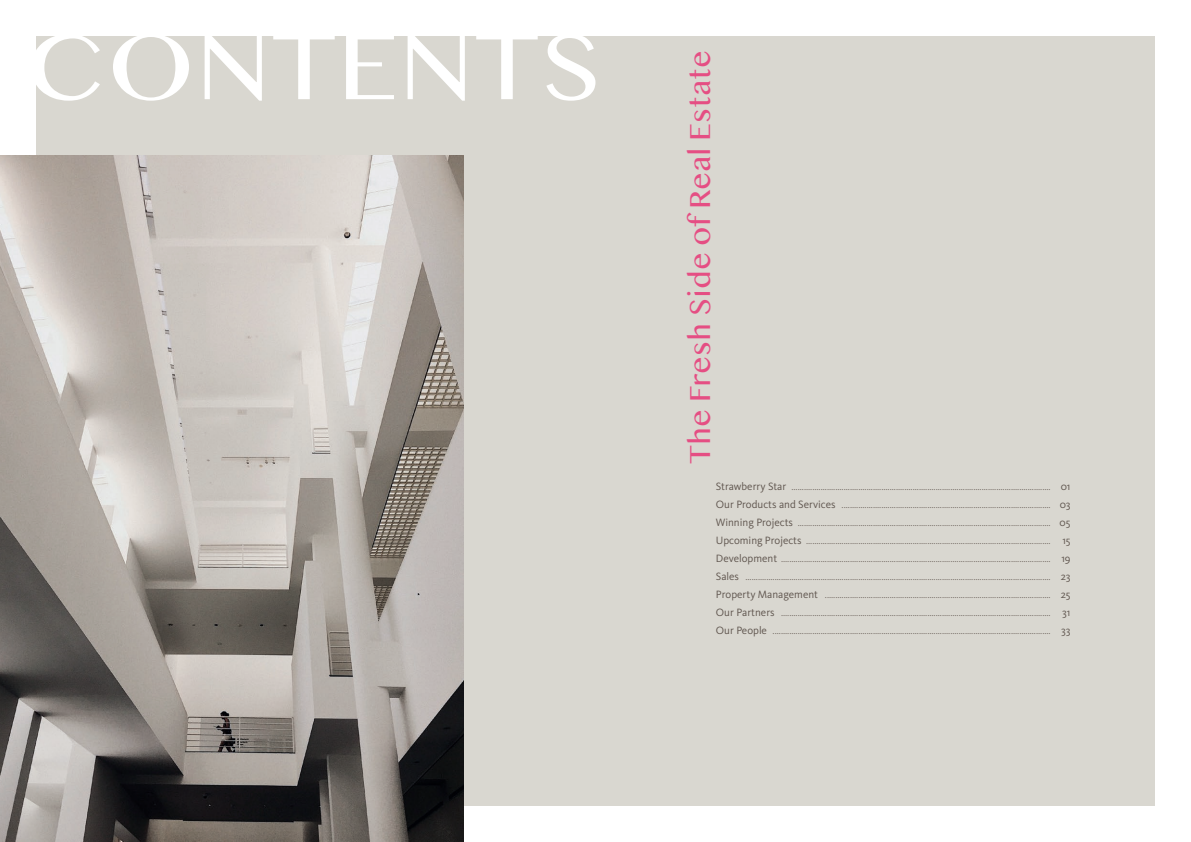
<style>
.page{position:relative;width:1191px;height:842px;background:#fff}
.page>*{position:absolute;margin:0;border:0;box-sizing:border-box;transform-origin:0 0}
.t1{font:27px "Bangla MN";color:#e54e83}
.t2{font:300 11px/18px "Kievit OT";color:#5f554e;text-align:right}
.t3{font:11px/18px "Kievit OT";color:#5f554e;text-align:justify}
.s1{font-weight:400}
</style>
<div class="page">
<div style="left:36px;top:36px;width:1119px;height:770px;background:#d9d7d0"></div>
<svg style="left:36px;top:36px;width:559px;height:65px"></svg>
<img style="left:0;top:156px;width:463px;height:686px">
<h1 class="t1" style="left:682px;top:464px;width:416px;rotate:-90deg">The Fresh Side of Real Estate</h1>
<p class="t2" style="left:716px;top:477px;width:336px;text-align:left"><span class="s1">Strawberry Star<br>Our Products and Services<br>Winning Projects</span> .........................................................................................................................<br><span class="s1">Upcoming Projects</span> .....................................................................................................................<br><span class="s1">Development</span> .................................................................................................................................<br><span class="s1">Sales<br>Property Management<br>Our Partners</span></p>
<p class="t3" style="left:1059px;top:477px;width:12px">01<br>03<br>05<br>15<br>19<br>23<br>25<br>31<br>33</p>
<p class="t2" style="left:791px;top:477px;width:261px">............................................................................................................................ ....................................................................................................</p>
<p class="t2" style="left:716px;top:567px;width:336px">.................................................................................................................................................. ............................................................................................................ .................................................................................................................................<br><span class="s1">Our People</span> .....................................................................................................................................</p>
</div>
